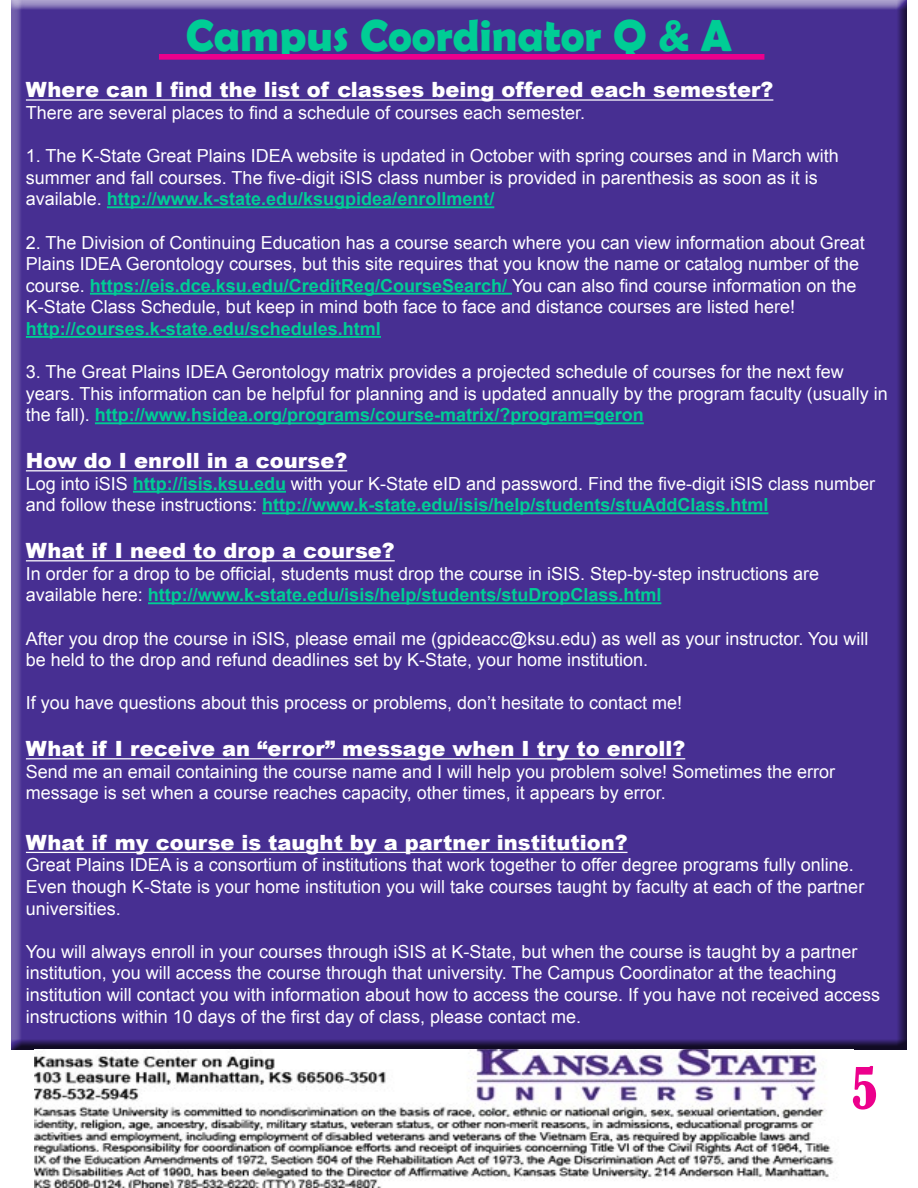
<style>
.page{position:relative;width:918px;height:1188px;background:#fff}
.page>*{position:absolute;margin:0;border:0;box-sizing:border-box;transform-origin:0 0}
.t1{font:condensed 54px "Bernard";color:#ec008c}
.t2{font:700 45px "Berlin Sans FB Demi";color:#00cd95}
.t3{font:900 21px "Arial";color:#fff}
.t4{font:18px/21.6px "Arial";color:#fff}
.t5{font:700 18px "Arial";color:#00cd95}
.s1{font-weight:700;color:#00cd95}
</style>
<div class="page">
<div style="left:5px;top:0;width:913px;height:1050px;background:#000;opacity:.75"></div>
<img style="left:34px;top:1049px;width:820px;height:138px">
<hr style="left:26px;top:99px;width:747px;height:2px;background:#fff">
<hr style="left:107px;top:206px;width:387px;height:2px;background:#00cd95">
<hr style="left:90px;top:293px;width:422px;height:2px;background:#00cd95">
<hr style="left:26px;top:336px;width:355px;height:2px;background:#00cd95">
<hr style="left:95px;top:422px;width:549px;height:2px;background:#00cd95">
<hr style="left:26px;top:470px;width:321px;height:1px;background:#fff">
<hr style="left:133px;top:491px;width:153px;height:2px;background:#00cd95">
<hr style="left:262px;top:512px;width:506px;height:2px;background:#00cd95">
<hr style="left:26px;top:560px;width:369px;height:1px;background:#fff">
<hr style="left:148px;top:602px;width:513px;height:2px;background:#00cd95">
<hr style="left:26px;top:758px;width:659px;height:1px;background:#fff">
<hr style="left:26px;top:852px;width:602px;height:1px;background:#fff">
<svg style="left:159px;top:54px;width:605px;height:6px;background:#e2028c"></svg>
<h2 class="t2" style="left:186px;top:9px;width:548px">Campus Coordinator Q &amp; A</h2>
<p class="t3" style="left:26px;top:75px;width:749px">Where can I find the list of classes being offered each semester?</p>
<p class="t4" style="left:26px;top:102px;width:561px">There are several places to find a schedule of courses each semester.</p>
<p class="t4" style="left:26px;top:145px;width:815px">1. The K-State Great Plains IDEA website is updated in October with spring courses and in March with summer and fall courses. The five-digit iSIS class number is provided in parenthesis as soon as it is available. <span class="s1">http://www.k-state.edu/ksugpidea/enrollment/</span></p>
<p class="t4" style="left:26px;top:232px;width:841px">2. The Division of Continuing Education has a course search where you can view information about Great Plains IDEA Gerontology courses, but this site requires that you know the name or catalog number of the course. <span class="s1">https://eis.dce.ksu.edu/CreditReg/CourseSearch/</span> You can also find course information on the K-State Class Schedule, but keep in mind both face to face and distance courses are listed here!</p>
<p class="t5" style="left:26px;top:317px;width:357px">http://courses.k-state.edu/schedules.html</p>
<p class="t4" style="left:26px;top:361px;width:864px">3. The Great Plains IDEA Gerontology matrix provides a projected schedule of courses for the next few years. This information can be helpful for planning and is updated annually by the program faculty (usually in the fall). <span class="s1">http://www.hsidea.org/programs/course-matrix/?program=geron</span></p>
<p class="t3" style="left:26px;top:445px;width:323px">How do I enroll in a course?</p>
<p class="t4" style="left:26px;top:473px;width:851px">Log into iSIS <span class="s1">http://isis.ksu.edu</span> with your K-State eID and password. Find the five-digit iSIS class number and follow these instructions: <span class="s1">http://www.k-state.edu/isis/help/students/stuAddClass.html</span></p>
<p class="t3" style="left:26px;top:535px;width:370px">What if I need to drop a course?</p>
<p class="t4" style="left:26px;top:563px;width:795px">In order for a drop to be official, students must drop the course in iSIS. Step-by-step instructions are available here: <span class="s1">http://www.k-state.edu/isis/help/students/stuDropClass.html</span></p>
<p class="t4" style="left:26px;top:628px;width:844px">After you drop the course in iSIS, please email me (gpideacc@ksu.edu) as well as your instructor. You will be held to the drop and refund deadlines set by K-State, your home institution.</p>
<p class="t4" style="left:26px;top:692px;width:658px">If you have questions about this process or problems, don’t hesitate to contact me!</p>
<p class="t3" style="left:26px;top:733px;width:661px">What if I receive an “error” message when I try to enroll?</p>
<p class="t4" style="left:26px;top:761px;width:811px">Send me an email containing the course name and I will help you problem solve! Sometimes the error message is set when a course reaches capacity, other times, it appears by error.</p>
<p class="t3" style="left:26px;top:827px;width:603px">What if my course is taught by a partner institution?</p>
<p class="t4" style="left:26px;top:854px;width:840px">Great Plains IDEA is a consortium of institutions that work together to offer degree programs fully online.<br>Even though K-State is your home institution you will take courses taught by faculty at each of the partner universities.</p>
<p class="t4" style="left:26px;top:941px;width:856px">You will always enroll in your courses through iSIS at K-State, but when the course is taught by a partner institution, you will access the course through that university. The Campus Coordinator at the teaching institution will contact you with information about how to access the course. If you have not received access instructions within 10 days of the first day of class, please contact me.</p>
<h1 class="t1" style="left:851px;top:1057px;width:28px">5</h1>
</div>
